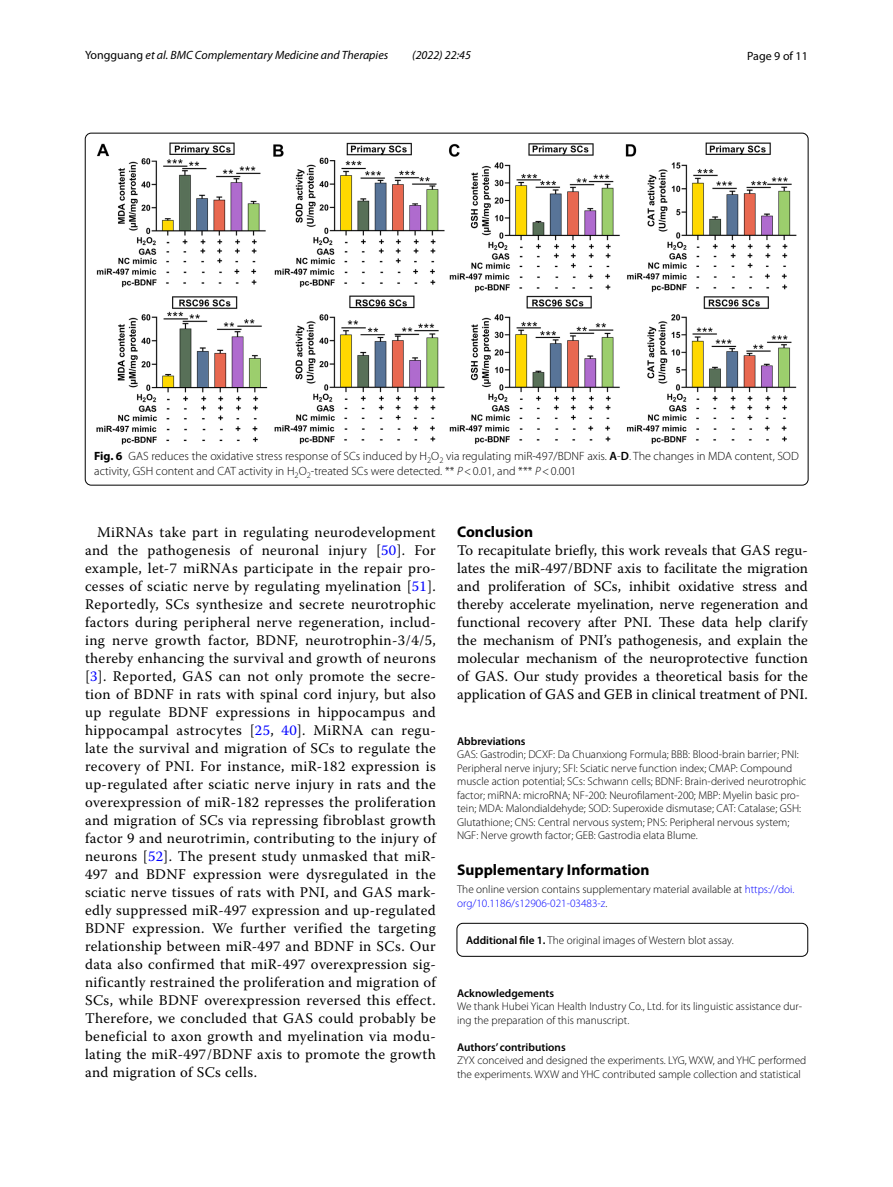
<style>
.page{position:relative;width:893px;height:1187px;background:#fff}
.page>*{position:absolute;margin:0;border:0;box-sizing:border-box;transform-origin:0 0}
.t1{font:700 15.45px "Myriad Pro";color:#000}
.t2{font:14.7px/18px "Warnock Pro";letter-spacing:.015em;color:#000;text-align:justify}
.t3{font:300 12px/15px "Myriad Pro";color:#000}
.t4{font:italic 12px "Myriad Pro";color:#000}
.t5{font:12px "Myriad Pro";color:#000}
.t6{font:300 11.25px/13.5px "Myriad Pro";color:#000}
.t7{font:600 11.25px "Myriad Pro";color:#000}
.s1{font-style:normal}
.s2{font-weight:700}
.s3{font-weight:600}
.s4{font-style:italic}
.s5{color:#00f}
</style>
<div class="page">
<div style="left:457px;top:923px;width:351px;height:33px;border:1px solid #000;border-radius:6px"></div>
<img style="left:96px;top:142px;width:701px;height:303px">
<p class="t4" style="left:85px;top:48px;width:305px"><span class="s1">Yongguang</span> et al. BMC Complementary Medicine and Therapies</p>
<p class="t4" style="left:412px;top:48px;width:60px">(2022) 22:45</p>
<p class="t5" style="left:747px;top:48px;width:62px">Page 9 of 11</p>
<p class="t3" style="left:94px;top:448px;width:706px"><span class="s2">Fig. 6</span> GAS reduces the oxidative stress response of SCs induced by H<sub>2</sub>O<sub>2</sub> via regulating miR-497/BDNF axis. <span class="s3">A</span>-<span class="s3">D</span>. The changes in MDA content, SOD activity, GSH content and CAT activity in H<sub>2</sub>O<sub>2</sub>-treated SCs were detected. ** <span class="s4">P</span>&lt;0.01, and *** <span class="s4">P</span>&lt;0.001</p>
<p class="t2" style="left:85px;top:522px;width:352px;text-indent:12px">MiRNAs take part in regulating neurodevelopment and the pathogenesis of neuronal injury [<span class="s5">50</span>]. For example, let-7 miRNAs participate in the repair pro&shy;cesses of sciatic nerve by regulating myelination [<span class="s5">51</span>].<br>Reportedly, SCs synthesize and secrete neurotrophic factors during peripheral nerve regeneration, includ&shy;ing nerve growth factor, BDNF, neurotrophin-3/4/5, thereby enhancing the survival and growth of neurons [<span class="s5">3</span>]. Reported, GAS can not only promote the secre&shy;tion of BDNF in rats with spinal cord injury, but also up regulate BDNF expressions in hippocampus and hippocampal astrocytes [<span class="s5">25</span>, <span class="s5">40</span>]. MiRNA can regu&shy;late the survival and migration of SCs to regulate the recovery of PNI. For instance, miR-182 expression is up-regulated after sciatic nerve injury in rats and the overexpression of miR-182 represses the proliferation and migration of SCs via repressing fibroblast growth factor 9 and neurotrimin, contributing to the injury of neurons [<span class="s5">52</span>]. The present study unmasked that miR-497 and BDNF expression were dysregulated in the sciatic nerve tissues of rats with PNI, and GAS mark&shy;edly suppressed miR-497 expression and up-regulated BDNF expression. We further verified the targeting relationship between miR-497 and BDNF in SCs. Our data also confirmed that miR-497 overexpression sig&shy;nificantly restrained the proliferation and migration of SCs, while BDNF overexpression reversed this effect.<br>Therefore, we concluded that GAS could probably be beneficial to axon growth and myelination via modu&shy;lating the miR-497/BDNF axis to promote the growth and migration of SCs cells.</p>
<p class="t1" style="left:457px;top:522px;width:77px">Conclusion</p>
<p class="t2" style="left:457px;top:541px;width:352px">To recapitulate briefly, this work reveals that GAS regu&shy;lates the miR-497/BDNF axis to facilitate the migration and proliferation of SCs, inhibit oxidative stress and thereby accelerate myelination, nerve regeneration and functional recovery after PNI. These data help clarify the mechanism of PNI’s pathogenesis, and explain the molecular mechanism of the neuroprotective function of GAS. Our study provides a theoretical basis for the application of GAS and GEB in clinical treatment of PNI.</p>
<p class="t7" style="left:457px;top:733px;width:70px">Abbreviations</p>
<p class="t6" style="left:457px;top:747px;width:351px">GAS: Gastrodin; DCXF: Da Chuanxiong Formula; BBB: Blood-brain barrier; PNI:<br>Peripheral nerve injury; SFI: Sciatic nerve function index; CMAP: Compound muscle action potential; SCs: Schwann cells; BDNF: Brain-derived neurotrophic factor; miRNA: microRNA; NF-200: Neurofilament-200; MBP: Myelin basic pro&shy;tein; MDA: Malondialdehyde; SOD: Superoxide dismutase; CAT: Catalase; GSH:<br>Glutathione; CNS: Central nervous system; PNS: Peripheral nervous system; NGF: Nerve growth factor; GEB: Gastrodia elata Blume.</p>
<p class="t1" style="left:457px;top:859px;width:194px">Supplementary Information</p>
<p class="t6" style="left:457px;top:882px;width:339px">The online version contains supplementary material available at <span class="s5">https://doi. org/10.1186/s12906-021-03483-z</span>.</p>
<p class="t6" style="left:466px;top:933px;width:269px"><span class="s3">Additional file 1.</span> The original images of Western blot assay.</p>
<p class="t7" style="left:457px;top:985px;width:98px">Acknowledgements</p>
<p class="t6" style="left:457px;top:999px;width:346px">We thank Hubei Yican Health Industry Co., Ltd. for its linguistic assistance dur&shy;ing the preparation of this manuscript.</p>
<p class="t7" style="left:457px;top:1039px;width:110px">Authors’ contributions</p>
<p class="t6" style="left:457px;top:1053px;width:351px">ZYX conceived and designed the experiments. LYG, WXW, and YHC performed the experiments. WXW and YHC contributed sample collection and statistical</p>
</div>
